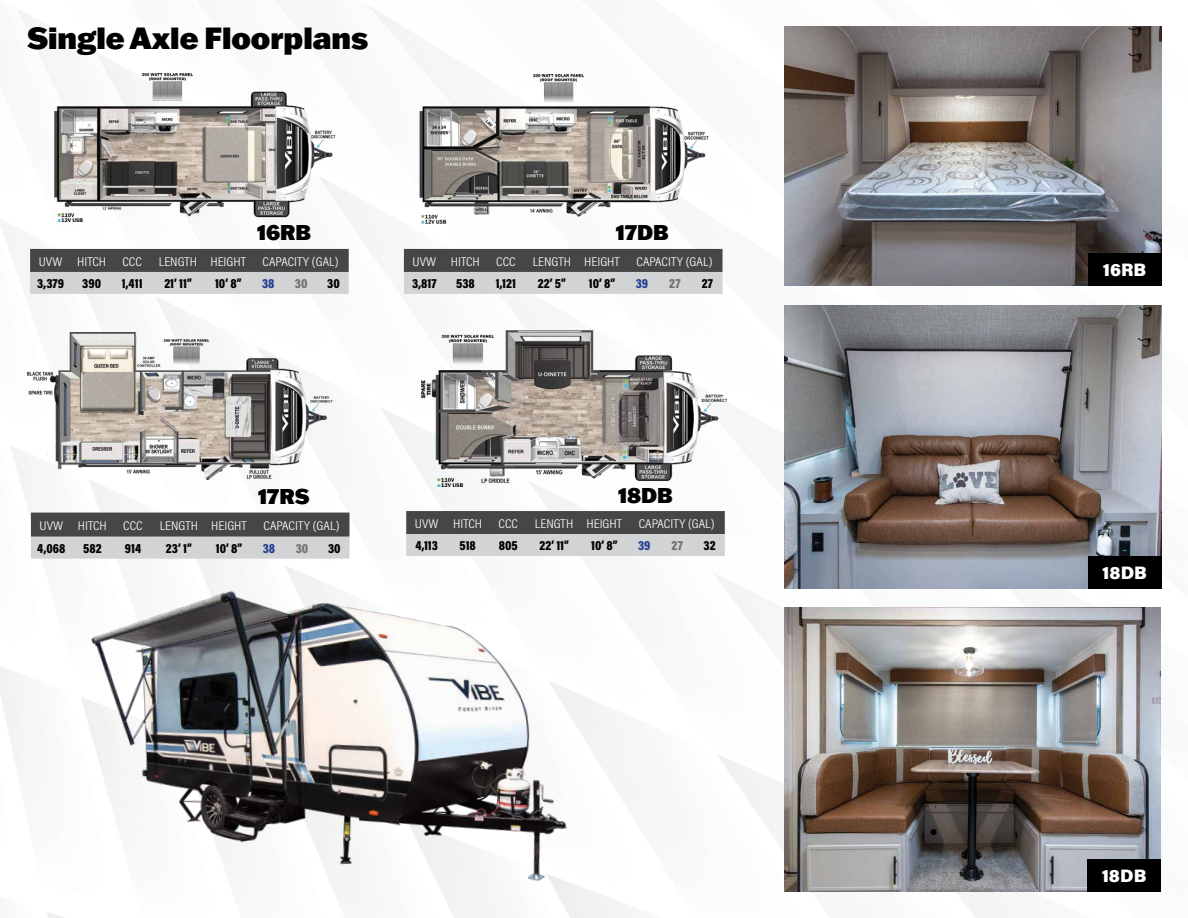
<style>
.page{position:relative;width:1188px;height:918px;background:#fff}
.page>*{position:absolute;margin:0;border:0;box-sizing:border-box;transform-origin:0 0}
.t1{font:900 30px "Franklin Gothic ATF";color:#000}
.t2{font:900 21px "Franklin Gothic ATF";color:#000}
.t3{font:18px "Acumin Variable Concept";color:#fff}
.t4{font:13.5px "Acumin Variable Concept";color:#000}
.t5{font:13.5px "Acumin Variable Concept";color:#25408f}
.t6{font:13.5px "Acumin Variable Concept";letter-spacing:.01em;color:#75716f}
.t7{font:12.75px "Acumin Variable Concept";color:#fff;scale:1.15 1}
</style>
<div class="page">
<img style="left:0;top:0;width:1162px;height:918px">
<svg style="left:404px;top:249px;width:319px;height:45px;background:#8a8a8c"></svg>
<img style="left:48px;top:73px;width:299px;height:149px">
<img style="left:410px;top:75px;width:301px;height:155px">
<img style="left:20px;top:332px;width:324px;height:148px">
<img style="left:416px;top:330px;width:316px;height:157px">
<svg style="left:30px;top:249px;width:319px;height:45px;background:#8a8a8c"></svg>
<svg style="left:406px;top:511px;width:319px;height:45px;background:#7c7d7e"></svg>
<svg style="left:31px;top:513px;width:319px;height:46px;background:#6e6e6f"></svg>
<img style="left:784px;top:306px;width:377px;height:282px">
<img style="left:784px;top:26px;width:377px;height:260px">
<img style="left:784px;top:608px;width:377px;height:283px">
<div style="left:1088px;top:556px;width:73px;height:32px;background:#000"></div>
<div style="left:1088px;top:254px;width:73px;height:32px;background:#000"></div>
<div style="left:1087px;top:859px;width:74px;height:32px;background:#000"></div>
<img style="left:54px;top:545px;width:561px;height:373px">
<h1 class="t1" style="left:27px;top:18px;width:343px">Single Axle Floorplans</h1>
<h2 class="t2" style="left:257px;top:219px;width:55px">16RB</h2>
<h2 class="t2" style="left:616px;top:219px;width:55px">17DB</h2>
<p class="t7" style="left:39px;top:253px;width:60px">UVW HITCH</p>
<p class="t7" style="left:122px;top:253px;width:19px">CCC</p>
<p class="t7" style="left:159px;top:253px;width:77px">LENGTH HEIGHT</p>
<p class="t7" style="left:263px;top:253px;width:68px">CAPACITY (GAL)</p>
<p class="t4" style="left:37px;top:274px;width:29px">3,379</p>
<p class="t4" style="left:82px;top:274px;width:20px">390</p>
<p class="t4" style="left:122px;top:274px;width:22px">1,411</p>
<p class="t4" style="left:164px;top:274px;width:29px">21’ 11”</p>
<p class="t4" style="left:215px;top:274px;width:28px">10’ 8”</p>
<p class="t5" style="left:262px;top:274px;width:14px">38</p>
<p class="t6" style="left:295px;top:274px;width:14px">30</p>
<p class="t4" style="left:327px;top:274px;width:14px">30</p>
<p class="t7" style="left:413px;top:253px;width:60px">UVW HITCH</p>
<p class="t7" style="left:496px;top:253px;width:19px">CCC</p>
<p class="t7" style="left:533px;top:253px;width:77px">LENGTH HEIGHT</p>
<p class="t7" style="left:636px;top:253px;width:68px">CAPACITY (GAL)</p>
<p class="t4" style="left:412px;top:274px;width:26px">3,817</p>
<p class="t4" style="left:456px;top:274px;width:20px">538</p>
<p class="t4" style="left:496px;top:274px;width:22px">1,121</p>
<p class="t4" style="left:538px;top:274px;width:30px">22’ 5”</p>
<p class="t4" style="left:589px;top:274px;width:28px">10’ 8”</p>
<p class="t5" style="left:636px;top:274px;width:14px">39</p>
<p class="t6" style="left:669px;top:274px;width:13px">27</p>
<p class="t4" style="left:702px;top:274px;width:13px">27</p>
<h2 class="t2" style="left:258px;top:482px;width:53px">17RS</h2>
<h2 class="t2" style="left:618px;top:481px;width:56px">18DB</h2>
<p class="t7" style="left:40px;top:517px;width:60px">UVW HITCH</p>
<p class="t7" style="left:123px;top:517px;width:19px">CCC</p>
<p class="t7" style="left:160px;top:517px;width:77px">LENGTH HEIGHT</p>
<p class="t7" style="left:263px;top:517px;width:68px">CAPACITY (GAL)</p>
<p class="t4" style="left:37px;top:539px;width:30px">4,068</p>
<p class="t4" style="left:83px;top:539px;width:20px">582</p>
<p class="t4" style="left:125px;top:539px;width:18px">914</p>
<p class="t4" style="left:166px;top:539px;width:27px">23’ 1”</p>
<p class="t4" style="left:216px;top:539px;width:28px">10’ 8”</p>
<p class="t5" style="left:263px;top:539px;width:14px">38</p>
<p class="t6" style="left:296px;top:539px;width:14px">30</p>
<p class="t4" style="left:328px;top:539px;width:14px">30</p>
<p class="t7" style="left:415px;top:515px;width:60px">UVW HITCH</p>
<p class="t7" style="left:498px;top:515px;width:19px">CCC</p>
<p class="t7" style="left:535px;top:515px;width:77px">LENGTH HEIGHT</p>
<p class="t7" style="left:639px;top:515px;width:68px">CAPACITY (GAL)</p>
<p class="t4" style="left:415px;top:536px;width:24px">4,113</p>
<p class="t4" style="left:460px;top:536px;width:18px">518</p>
<p class="t4" style="left:499px;top:536px;width:20px">805</p>
<p class="t4" style="left:539px;top:536px;width:31px">22’ 11”</p>
<p class="t4" style="left:591px;top:536px;width:28px">10’ 8”</p>
<p class="t5" style="left:638px;top:536px;width:14px">39</p>
<p class="t6" style="left:672px;top:536px;width:13px">27</p>
<p class="t4" style="left:704px;top:536px;width:14px">32</p>
<h3 class="t3" style="left:1103px;top:258px;width:45px">16RB</h3>
<h3 class="t3" style="left:1102px;top:560px;width:46px">18DB</h3>
<h3 class="t3" style="left:1102px;top:863px;width:46px">18DB</h3>
</div>
